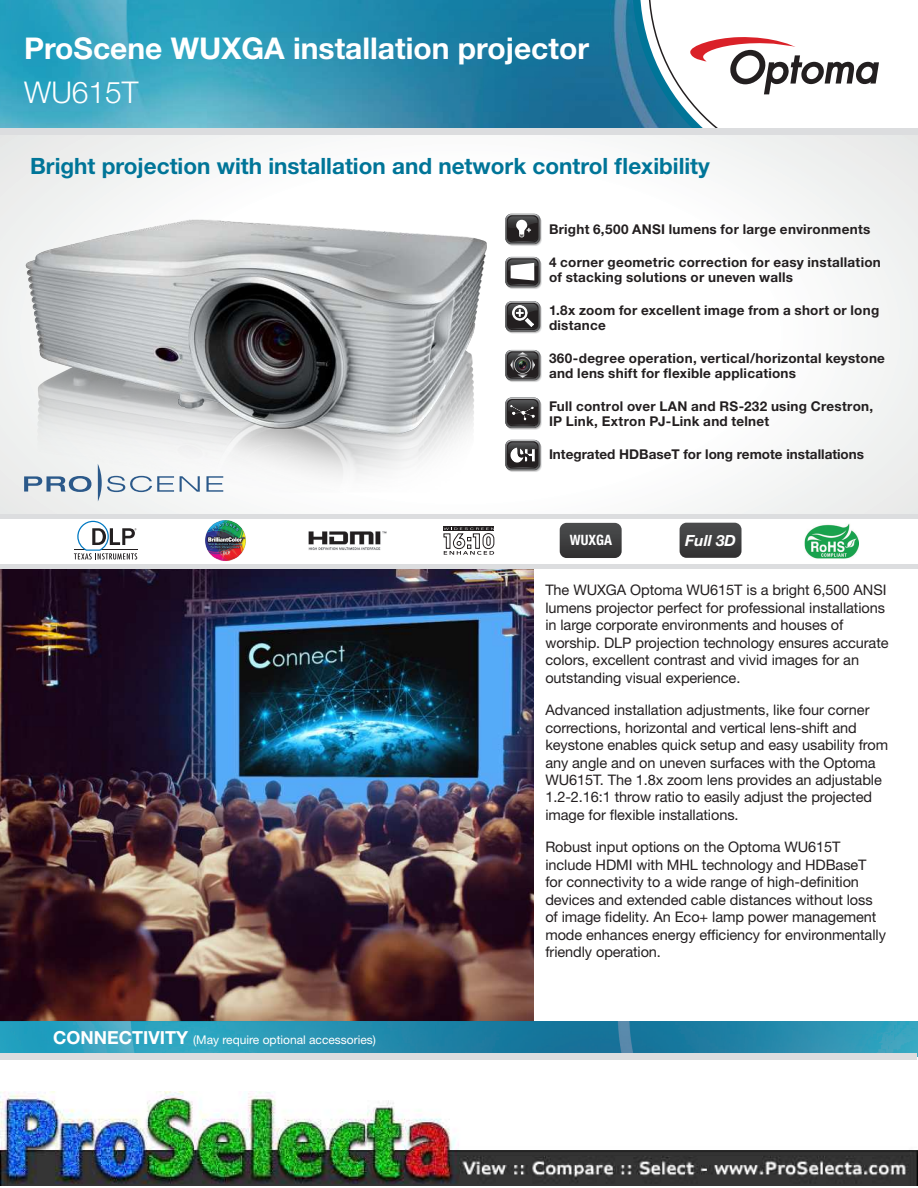
<style>
.page{position:relative;width:918px;height:1188px;background:#fff}
.page>*{position:absolute;margin:0;border:0;box-sizing:border-box;transform-origin:0 0}
.t1{font:700 30px "Helvetica Neue LT Std";color:#fff}
.t2{font:300 30px "Helvetica Neue LT Std";color:#fff}
.t3{font:700 22.5px "Helvetica Neue LT Std";color:#007598}
.t4{font:italic 700 15.45px "Helvetica Neue LT Std";color:#fff}
.t5{font:14.55px/17.4px "Helvetica Neue LT Std";letter-spacing:-.005em;color:#231f20}
.t6{font:700 condensed 14.25px "Helvetica Neue LT Std";color:#fff}
.t7{font:700 13.5px/15px "Helvetica Neue LT Std";letter-spacing:.02em;color:#231f20}
.t8{font:700 13.5px "Helvetica Neue LT Std";color:#231f20}
.t9{font:12px "Helvetica Neue LT Std";color:#fff}
.s1{font-weight:700;font-size:18px}
</style>
<div class="page">
<img style="left:0;top:566px;width:534px;height:456px">
<hr style="left:1px;top:564px;width:917px;height:4px;background:#dcdddf">
<img style="left:0;top:0;width:632px;height:128px">
<svg style="left:632px;top:0;width:16px;height:128px;background:#3481a4"></svg>
<svg style="left:648px;top:0;width:270px;height:130px"></svg>
<svg style="left:690px;top:36px;width:189px;height:58px"></svg>
<div style="left:0;top:128px;width:917px;height:7px;background:#dcdddf"></div>
<svg style="left:0;top:135px;width:918px;height:381px"></svg>
<hr style="left:1px;top:515px;width:917px;height:4px;background:#dcdddf">
<img style="left:0;top:1022px;width:918px;height:34px">
<div style="left:1px;top:1053px;width:916px;height:7px;background:#dcdddf"></div>
<img style="left:0;top:198px;width:494px;height:295px">
<svg style="left:444px;top:526px;width:50px;height:2px"></svg>
<svg style="left:444px;top:528px;width:50px;height:27px"></svg>
<img style="left:308px;top:531px;width:79px;height:19px">
<svg style="left:74px;top:521px;width:63px;height:39px"></svg>
<img style="left:205px;top:520px;width:41px;height:41px">
<svg style="left:680px;top:523px;width:62px;height:35px;background:#434344"></svg>
<img style="left:805px;top:524px;width:53px;height:34px">
<svg style="left:560px;top:523px;width:62px;height:35px;background:#424243"></svg>
<svg style="left:507px;top:216px;width:35px;height:30px"></svg>
<svg style="left:506px;top:215px;width:35px;height:31px"></svg>
<svg style="left:506px;top:214px;width:35px;height:31px"></svg>
<svg style="left:505px;top:214px;width:35px;height:30px"></svg>
<div style="left:507px;top:303px;width:35px;height:31px;background:#f5f7f7;border-radius:6px"></div>
<svg style="left:507px;top:303px;width:35px;height:30px"></svg>
<div style="left:506px;top:302px;width:35px;height:31px;background:#cbc9c9;border-radius:6px"></div>
<svg style="left:506px;top:302px;width:35px;height:30px"></svg>
<svg style="left:505px;top:301px;width:35px;height:31px"></svg>
<img style="left:512px;top:306px;width:21px;height:21px">
<div style="left:507px;top:259px;width:35px;height:31px;background:#fff;border-radius:6px"></div>
<svg style="left:507px;top:259px;width:35px;height:30px"></svg>
<svg style="left:506px;top:258px;width:35px;height:31px"></svg>
<svg style="left:506px;top:257px;width:35px;height:31px"></svg>
<svg style="left:505px;top:257px;width:35px;height:30px"></svg>
<div style="left:507px;top:352px;width:35px;height:31px;background:#fff;border-radius:6px"></div>
<svg style="left:507px;top:352px;width:35px;height:30px"></svg>
<svg style="left:506px;top:351px;width:35px;height:31px"></svg>
<svg style="left:506px;top:350px;width:35px;height:31px"></svg>
<svg style="left:505px;top:350px;width:35px;height:30px"></svg>
<img style="left:510px;top:352px;width:25px;height:25px">
<svg style="left:507px;top:399px;width:35px;height:31px"></svg>
<div style="left:506px;top:398px;width:35px;height:31px;background:#bfbebe;border-radius:6px"></div>
<svg style="left:506px;top:398px;width:35px;height:30px"></svg>
<svg style="left:505px;top:398px;width:35px;height:30px"></svg>
<img style="left:510px;top:400px;width:25px;height:25px">
<svg style="left:507px;top:442px;width:35px;height:30px"></svg>
<svg style="left:506px;top:441px;width:35px;height:31px"></svg>
<svg style="left:506px;top:440px;width:35px;height:31px"></svg>
<svg style="left:505px;top:440px;width:35px;height:30px"></svg>
<img style="left:510px;top:443px;width:25px;height:24px">
<svg style="left:98px;top:464px;width:76px;height:37px"></svg>
<svg style="left:180px;top:476px;width:20px;height:16px"></svg>
<svg style="left:206px;top:476px;width:17px;height:16px"></svg>
<svg style="left:24px;top:476px;width:67px;height:16px"></svg>
<img style="left:0;top:1091px;width:918px;height:94px">
<h1 class="t1" style="left:24px;top:30px;width:566px">ProScene WUXGA installation projector</h1>
<h1 class="t2" style="left:24px;top:74px;width:116px">WU615T</h1>
<h2 class="t3" style="left:30px;top:152px;width:681px">Bright projection with installation and network control flexibility</h2>
<p class="t7" style="left:549px;top:221px;width:323px">Bright 6,500 ANSI lumens for large environments</p>
<p class="t7" style="left:549px;top:254px;width:333px">4 corner geometric correction for easy installation of stacking solutions or uneven walls</p>
<p class="t7" style="left:549px;top:302px;width:332px">1.8x zoom for excellent image from a short or long distance</p>
<p class="t7" style="left:549px;top:350px;width:338px">360-degree operation, vertical/horizontal keystone and lens shift for flexible applications</p>
<p class="t7" style="left:549px;top:398px;width:326px">Full control over LAN and RS-232 using Crestron,<br>IP Link, Extron PJ-Link and telnet</p>
<p class="t8" style="left:549px;top:446px;width:317px">Integrated HDBaseT for long remote installations</p>
<p class="t6" style="left:570px;top:532px;width:44px">WUXGA</p>
<p class="t4" style="left:685px;top:531px;width:52px">Full 3D</p>
<p class="t9" style="left:53px;top:1032px;width:324px"><span class="s1">CONNECTIVITY</span> (May require optional accessories)</p>
<p class="t5" style="left:545px;top:581px;width:345px">The WUXGA Optoma WU615T is a bright 6,500 ANSI lumens projector perfect for professional installations in large corporate environments and houses of worship. DLP projection technology ensures accurate colors, excellent contrast and vivid images for an outstanding visual experience.</p>
<p class="t5" style="left:545px;top:701px;width:344px">Advanced installation adjustments, like four corner corrections, horizontal and vertical lens-shift and keystone enables quick setup and easy usability from any angle and on uneven surfaces with the Optoma WU615T. The 1.8x zoom lens provides an adjustable 1.2-2.16:1 throw ratio to easily adjust the projected image for flexible installations.</p>
<p class="t5" style="left:545px;top:838px;width:342px">Robust input options on the Optoma WU615T include HDMI with MHL technology and HDBaseT for connectivity to a wide range of high-definition devices and extended cable distances without loss of image fidelity. An Eco+ lamp power management mode enhances energy efficiency for environmentally friendly operation.</p>
</div>
